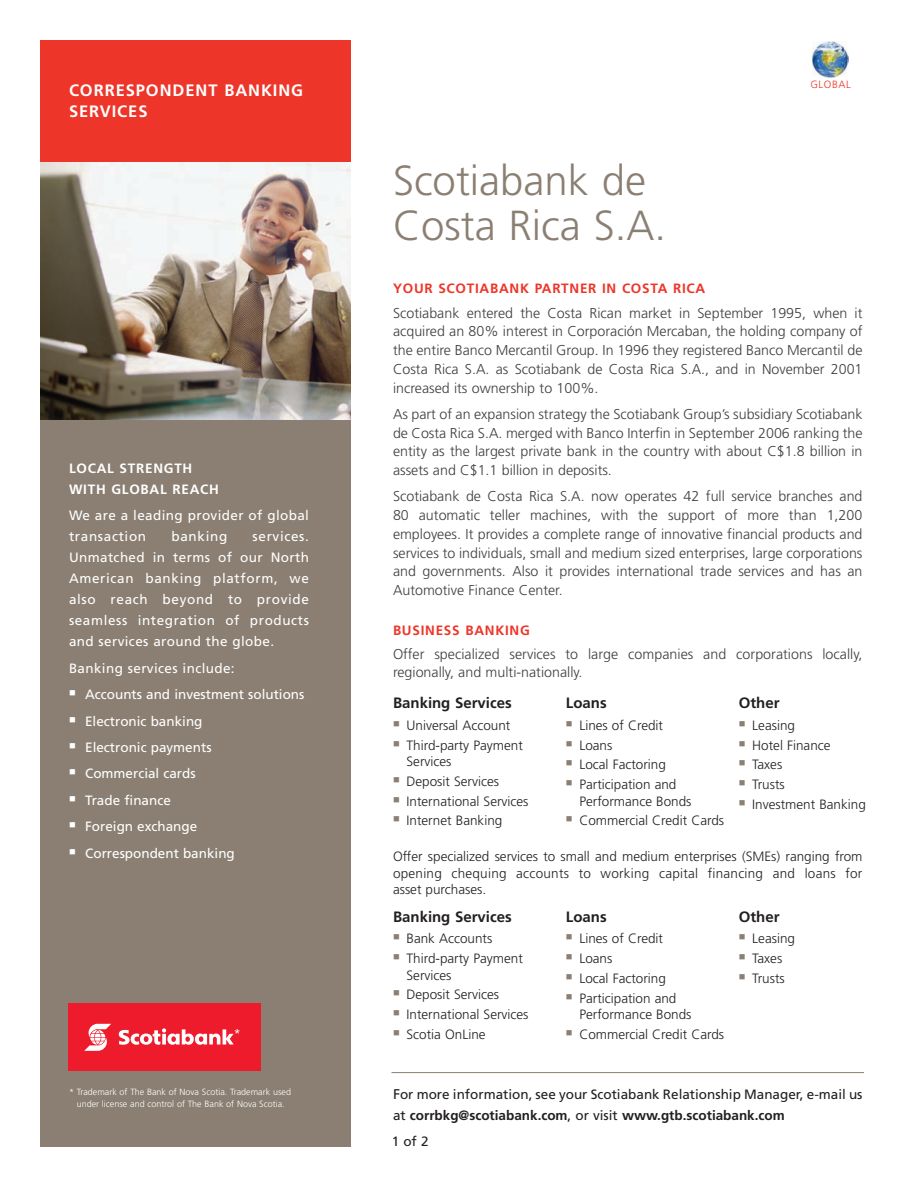
<style>
.page{position:relative;width:918px;height:1188px;background:#fff}
.page>*{position:absolute;margin:0;border:0;box-sizing:border-box;transform-origin:0 0}
.t1{font:300 42px/45px "Frutiger";color:#8a7f72}
.t2{font:700 16.5px/21px "Frutiger";letter-spacing:.055em;color:#fff}
.t3{font:700 15px "Frutiger";color:#231f20}
.t4{font:300 14.25px/18.8px "Frutiger";color:#3e3e3f;text-align:justify}
.t5{font:300 13.5px/19.8px "Frutiger";color:#231f20}
.t6{font:13.5px/26.4px "Frutiger";color:#fff;text-align:justify}
.t7{font:13.5px/21px "Frutiger";color:#231f20}
.t8{font:700 13.5px "Frutiger";letter-spacing:.055em;color:#ee3529}
.t9{font:13.5px/21px "Frutiger";letter-spacing:.03em;color:#fff}
.t10{font:700 13.5px/21px "Frutiger";letter-spacing:.055em;color:#fff}
.t11{font:13.5px "Frutiger";letter-spacing:.05em;color:#fff}
.t12{font:300 10.5px "Frutiger";letter-spacing:.055em;color:#ee3529}
.t13{font:300 9px/12px "Frutiger";color:#fff;text-align:center}
.s1{font-size:14.1px}
.s2{font-weight:700}
</style>
<div class="page">
<div style="left:40px;top:40px;width:311px;height:1108px;background:#8a7f72"></div>
<div style="left:68px;top:1004px;width:193px;height:67px;background:#ee1b2c"></div>
<svg style="left:84px;top:1024px;width:27px;height:27px"></svg>
<svg style="left:119px;top:1028px;width:121px;height:17px"></svg>
<hr style="left:392px;top:1072px;width:472px;height:1px;background:#8a7f72">
<img style="left:812px;top:41px;width:37px;height:37px">
<img style="left:40px;top:162px;width:311px;height:258px">
<div style="left:40px;top:40px;width:311px;height:122px;background:#ee3529"></div>
<p class="t2" style="left:69px;top:81px;width:236px">CORRESPONDENT BANKING<br>SERVICES</p>
<p class="t10" style="left:69px;top:459px;width:151px">LOCAL STRENGTH<br>WITH GLOBAL REACH</p>
<p class="t9" style="left:69px;top:506px;width:242px">We are a leading provider of global transaction</p>
<p class="t11" style="left:172px;top:531px;width:57px">banking</p>
<p class="t6" style="left:69px;top:527px;width:242px;line-height:21px;text-indent:184px">services.<br>Unmatched in terms of our North American banking platform, we also reach beyond to provide seamless integration of products and services around the globe.</p>
<p class="t6" style="left:85px;top:656px;width:221px;text-align:left;text-indent:-16px">Banking services include:<br>Accounts and investment solutions<br>Electronic banking<br>Electronic payments<br>Commercial cards<br>Trade finance<br>Foreign exchange<br>Correspondent banking</p>
<p class="t13" style="left:69px;top:1087px;width:224px">* Trademark of The Bank of Nova Scotia. Trademark used under license and control of The Bank of Nova Scotia.</p>
<h1 class="t1" style="left:393px;top:161px;width:275px">Scotiabank de<br>Costa Rica S.A.</h1>
<p class="t12" style="left:811px;top:80px;width:42px">GLOBAL</p>
<p class="t8" style="left:393px;top:283px;width:314px">YOUR SCOTIABANK PARTNER IN COSTA RICA</p>
<p class="t4" style="left:393px;top:304px;width:471px">Scotiabank entered the Costa Rican market in September 1995, when it acquired an 80% interest in Corporación Mercaban, the holding company of the entire Banco Mercantil Group. In 1996 they registered Banco Mercantil de Costa Rica S.A. as Scotiabank de Costa Rica S.A., and in November 2001 increased its ownership to 100%.</p>
<p class="t4" style="left:393px;top:406px;width:471px">As part of an expansion strategy the Scotiabank Group’s subsidiary Scotiabank de Costa Rica S.A. merged with Banco Interfin in September 2006 ranking the entity as the largest private bank in the country with about C$1.8 billion in assets and C$1.1 billion in deposits.</p>
<p class="t4" style="left:393px;top:488px;width:471px">Scotiabank de Costa Rica S.A. now operates 42 full service branches and 80 automatic teller machines, with the support of more than 1,200 employees. It provides a complete range of innovative financial products and services to individuals, small and medium sized enterprises, large corporations and governments. Also it provides international trade services and has an Automotive Finance Center.</p>
<p class="t8" style="left:393px;top:624px;width:138px">BUSINESS BANKING</p>
<p class="t4" style="left:393px;top:645px;width:471px">Offer specialized services to large companies and corporations locally, regionally, and multi-nationally.</p>
<p class="t3" style="left:739px;top:697px;width:42px">Other</p>
<p class="t5" style="left:752px;top:716px;width:115px">Leasing<br>Hotel Finance<br>Taxes<br>Trusts<br>Investment Banking</p>
<p class="t5" style="left:393px;top:849px;width:471px;line-height:16.5px;text-align:justify">Offer specialized services to small and medium enterprises (SMEs) ranging from opening chequing accounts to working capital financing and loans for asset purchases.</p>
<p class="t3" style="left:393px;top:910px;width:120px">Banking Services</p>
<p class="t5" style="left:406px;top:930px;width:118px">Bank Accounts<br>Third-party Payment</p>
<p class="t5" style="left:406px;top:966px;width:124px">Services<br>Deposit Services<br>International Services<br>Scotia OnLine</p>
<p class="t3" style="left:393px;top:697px;width:120px">Banking Services</p>
<p class="t5" style="left:406px;top:716px;width:118px">Universal Account<br>Third-party Payment</p>
<p class="t5" style="left:406px;top:753px;width:124px">Services<br>Deposit Services<br>International Services<br>Internet Banking</p>
<p class="t3" style="left:566px;top:697px;width:42px">Loans</p>
<p class="t5" style="left:579px;top:716px;width:99px">Lines of Credit<br>Loans<br>Local Factoring<br>Participation and</p>
<p class="t5" style="left:579px;top:792px;width:146px">Performance Bonds<br>Commercial Credit Cards</p>
<p class="t3" style="left:739px;top:910px;width:42px">Other</p>
<p class="t5" style="left:752px;top:930px;width:44px">Leasing<br>Taxes<br>Trusts</p>
<p class="t3" style="left:566px;top:910px;width:42px">Loans</p>
<p class="t5" style="left:579px;top:930px;width:99px">Lines of Credit<br>Loans<br>Local Factoring<br>Participation and</p>
<p class="t5" style="left:579px;top:1006px;width:146px">Performance Bonds<br>Commercial Credit Cards</p>
<p class="t7" style="left:393px;top:1084px;width:471px"><span class="s1">F</span>or more information, see your Scotiabank Relationship Manager, e-mail us at <span class="s2">corrbkg@scotiabank.com</span>, or visit <span class="s2">www.gtb.scotiabank.com</span></p>
<p class="t7" style="left:392px;top:1132px;width:38px">1of2</p>
</div>
